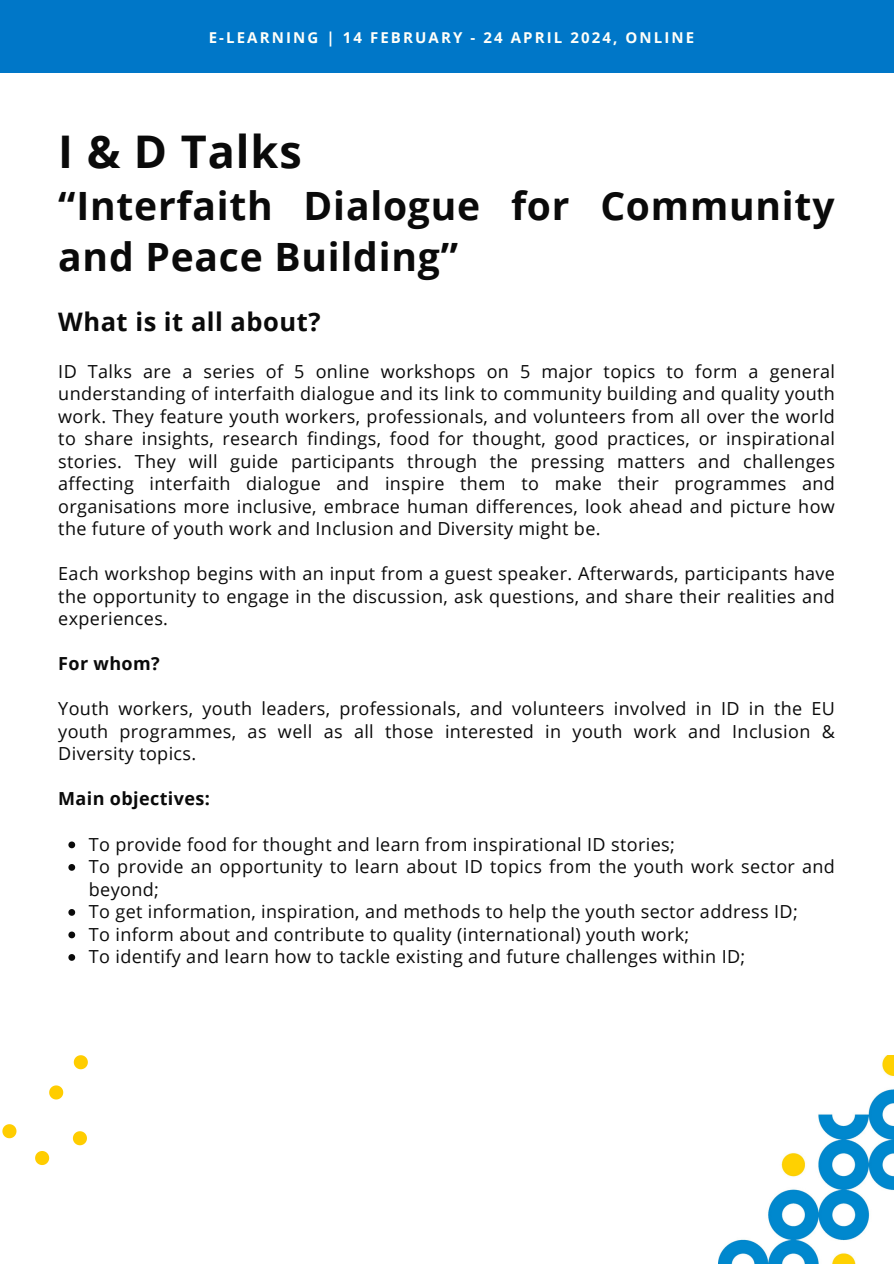
<style>
.page{position:relative;width:894px;height:1264px;background:#fff}
.page>*{position:absolute;margin:0;border:0;box-sizing:border-box;transform-origin:0 0}
.t1{font:700 45px "Open Sans";letter-spacing:.02em;color:#0a0a0a}
.t2{font:700 39px/50.7px "Open Sans";letter-spacing:.02em;color:#0a0a0a}
.t3{font:700 25.5px "Open Sans";letter-spacing:.02em;color:#0a0a0a}
.t4{font:18px/22.5px "Open Sans";letter-spacing:.02em;color:#0a0a0a;text-align:justify}
.t5{font:700 18px "Open Sans";letter-spacing:.02em;color:#0a0a0a}
.t6{font:700 15px "Open Sans";letter-spacing:.14em;color:#fffff9}
</style>
<div class="page">
<div style="left:0;top:0;width:893px;height:72px;background:#0077c8"></div>
<img style="left:718px;top:1055px;width:175px;height:208px">
<svg style="left:2px;top:1124px;width:14px;height:14px"></svg>
<svg style="left:73px;top:1131px;width:14px;height:14px"></svg>
<svg style="left:74px;top:1055px;width:14px;height:14px"></svg>
<svg style="left:49px;top:1085px;width:14px;height:14px"></svg>
<svg style="left:35px;top:1151px;width:14px;height:13px"></svg>
<svg style="left:68px;top:841px;width:7px;height:7px"></svg>
<svg style="left:68px;top:864px;width:7px;height:6px"></svg>
<svg style="left:68px;top:909px;width:7px;height:6px"></svg>
<svg style="left:68px;top:931px;width:7px;height:7px"></svg>
<svg style="left:68px;top:954px;width:7px;height:6px"></svg>
<p class="t6" style="left:209px;top:27px;width:487px">E-LEARNING | 14 FEBRUARY - 24 APRIL 2024, ONLINE</p>
<h1 class="t1" style="left:58px;top:120px;width:245px">I &amp; D Talks</h1>
<h2 class="t2" style="left:58px;top:180px;width:777px">“Interfaith Dialogue for Community and Peace Building”</h2>
<h3 class="t3" style="left:58px;top:303px;width:264px">What is it all about?</h3>
<p class="t4" style="left:58px;top:359px;width:778px">ID Talks are a series of 5 online workshops on 5 major topics to form a general understanding of interfaith dialogue and its link to community building and quality youth work. They feature youth workers, professionals, and volunteers from all over the world to share insights, research findings, food for thought, good practices, or inspirational stories. They will guide participants through the pressing matters and challenges affecting interfaith dialogue and inspire them to make their programmes and organisations more inclusive, embrace human differences, look ahead and picture how the future of youth work and Inclusion and Diversity might be.</p>
<p class="t4" style="left:58px;top:562px;width:778px">Each workshop begins with an input from a guest speaker. Afterwards, participants have the opportunity to engage in the discussion, ask questions, and share their realities and experiences.</p>
<p class="t5" style="left:58px;top:651px;width:103px">For whom?</p>
<p class="t4" style="left:58px;top:697px;width:778px">Youth workers, youth leaders, professionals, and volunteers involved in ID in the EU youth programmes, as well as all those interested in youth work and Inclusion &amp; Diversity topics.</p>
<p class="t5" style="left:58px;top:786px;width:153px">Main objectives:</p>
<p class="t4" style="left:89px;top:832px;width:747px;text-align:left">To provide food for thought and learn from inspirational ID stories;<br>To provide an opportunity to learn about ID topics from the youth work sector and beyond;<br>To get information, inspiration, and methods to help the youth sector address ID;<br>To inform about and contribute to quality (international) youth work;<br>To identify and learn how to tackle existing and future challenges within ID;</p>
</div>
